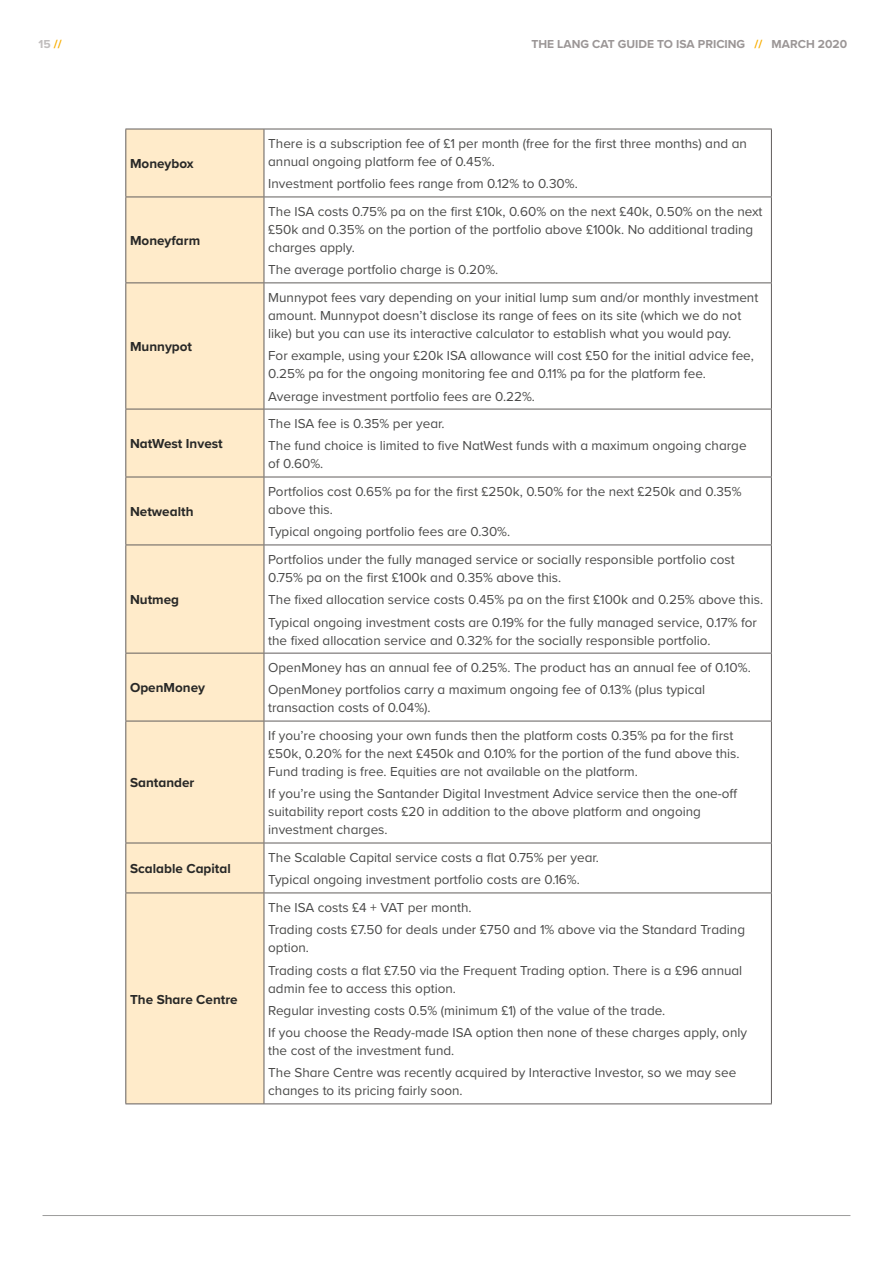
<style>
.page{position:relative;width:893px;height:1263px;background:#fff}
.page>*{position:absolute;margin:0;border:0;box-sizing:border-box;transform-origin:0 0}
.t1{font:13.5px/18px "Proxima Nova";color:#4a4a49}
.t2{font:700 13.5px "Proxima Nova";color:#282827}
.t3{font:700 12px "Proxima Nova";color:#9b9696}
.t4{font:700 12px "Proxima Nova";color:#c0bdbd}
.s1{color:#f9ae00}
</style>
<div class="page">
<hr style="left:43px;top:1215px;width:807px;height:1px;background:#9d9d9c">
<div style="left:126px;top:130px;width:138px;height:973px;background:#ffebca"></div>
<svg style="left:265px;top:130px;width:506px;height:973px"></svg>
<hr style="left:125px;top:129px;width:139px;height:1px;background:#625e5d">
<hr style="left:125px;top:129px;width:1px;height:68px;background:#625e5d">
<hr style="left:264px;top:129px;width:508px;height:1px;background:#625e5d">
<hr style="left:264px;top:129px;width:1px;height:68px;background:#625e5d">
<hr style="left:771px;top:129px;width:1px;height:68px;background:#625e5d">
<hr style="left:125px;top:197px;width:139px;height:1px;background:#625e5d">
<hr style="left:125px;top:197px;width:1px;height:85px;background:#625e5d">
<hr style="left:264px;top:197px;width:508px;height:1px;background:#625e5d">
<hr style="left:264px;top:197px;width:1px;height:85px;background:#625e5d">
<hr style="left:771px;top:197px;width:1px;height:85px;background:#625e5d">
<hr style="left:125px;top:282px;width:139px;height:1px;background:#625e5d">
<hr style="left:125px;top:283px;width:1px;height:126px;background:#625e5d">
<hr style="left:264px;top:282px;width:508px;height:1px;background:#625e5d">
<hr style="left:264px;top:283px;width:1px;height:126px;background:#625e5d">
<hr style="left:771px;top:283px;width:1px;height:126px;background:#625e5d">
<hr style="left:125px;top:409px;width:139px;height:1px;background:#625e5d">
<hr style="left:125px;top:409px;width:1px;height:68px;background:#625e5d">
<hr style="left:264px;top:409px;width:508px;height:1px;background:#625e5d">
<hr style="left:264px;top:409px;width:1px;height:68px;background:#625e5d">
<hr style="left:771px;top:409px;width:1px;height:68px;background:#625e5d">
<hr style="left:125px;top:477px;width:139px;height:1px;background:#625e5d">
<hr style="left:125px;top:477px;width:1px;height:67px;background:#625e5d">
<hr style="left:264px;top:477px;width:508px;height:1px;background:#625e5d">
<hr style="left:264px;top:477px;width:1px;height:67px;background:#625e5d">
<hr style="left:771px;top:477px;width:1px;height:67px;background:#625e5d">
<hr style="left:125px;top:544px;width:139px;height:1px;background:#625e5d">
<hr style="left:125px;top:545px;width:1px;height:108px;background:#625e5d">
<hr style="left:264px;top:544px;width:508px;height:1px;background:#625e5d">
<hr style="left:264px;top:545px;width:1px;height:108px;background:#625e5d">
<hr style="left:771px;top:545px;width:1px;height:108px;background:#625e5d">
<hr style="left:125px;top:653px;width:139px;height:1px;background:#625e5d">
<hr style="left:125px;top:653px;width:1px;height:68px;background:#625e5d">
<hr style="left:264px;top:653px;width:508px;height:1px;background:#625e5d">
<hr style="left:264px;top:653px;width:1px;height:68px;background:#625e5d">
<hr style="left:771px;top:653px;width:1px;height:68px;background:#625e5d">
<hr style="left:125px;top:721px;width:139px;height:1px;background:#625e5d">
<hr style="left:125px;top:721px;width:1px;height:122px;background:#625e5d">
<hr style="left:264px;top:721px;width:508px;height:1px;background:#625e5d">
<hr style="left:264px;top:721px;width:1px;height:122px;background:#625e5d">
<hr style="left:771px;top:721px;width:1px;height:122px;background:#625e5d">
<hr style="left:125px;top:843px;width:139px;height:1px;background:#625e5d">
<hr style="left:125px;top:843px;width:1px;height:49px;background:#625e5d">
<hr style="left:264px;top:843px;width:508px;height:1px;background:#625e5d">
<hr style="left:264px;top:843px;width:1px;height:49px;background:#625e5d">
<hr style="left:771px;top:843px;width:1px;height:49px;background:#625e5d">
<hr style="left:125px;top:892px;width:139px;height:1px;background:#625e5d">
<hr style="left:125px;top:893px;width:1px;height:210px;background:#625e5d">
<hr style="left:264px;top:892px;width:508px;height:1px;background:#625e5d">
<hr style="left:264px;top:893px;width:1px;height:210px;background:#625e5d">
<hr style="left:771px;top:893px;width:1px;height:210px;background:#625e5d">
<hr style="left:125px;top:1103px;width:139px;height:1px;background:#625e5d">
<hr style="left:264px;top:1103px;width:508px;height:1px;background:#625e5d">
<p class="t4" style="left:39px;top:35px;width:25px">15 <span class="s1">//</span></p>
<p class="t3" style="left:531px;top:35px;width:317px">THE LANG CAT GUIDE TO ISA PRICING <span class="s1">//</span> MARCH 2020</p>
<p class="t2" style="left:130px;top:154px;width:65px">Moneybox</p>
<p class="t2" style="left:130px;top:231px;width:72px">Moneyfarm</p>
<p class="t2" style="left:130px;top:337px;width:64px">Munnypot</p>
<p class="t2" style="left:130px;top:434px;width:94px">NatWest Invest</p>
<p class="t2" style="left:130px;top:502px;width:65px">Netwealth</p>
<p class="t2" style="left:130px;top:590px;width:51px">Nutmeg</p>
<p class="t2" style="left:130px;top:678px;width:77px">OpenMoney</p>
<p class="t2" style="left:130px;top:773px;width:66px">Santander</p>
<p class="t1" style="left:268px;top:134px;width:480px">There is a subscription fee of £1 per month (free for the first three months) and an annual ongoing platform fee of 0.45%.</p>
<p class="t1" style="left:268px;top:174px;width:311px">Investment portfolio fees range from 0.12% to 0.30%.</p>
<p class="t1" style="left:268px;top:202px;width:496px">The ISA costs 0.75% pa on the first £10k, 0.60% on the next £40k, 0.50% on the next £50k and 0.35% on the portion of the portfolio above £100k. No additional trading charges apply.</p>
<p class="t1" style="left:268px;top:260px;width:232px">The average portfolio charge is 0.20%.</p>
<p class="t1" style="left:268px;top:288px;width:492px">Munnypot fees vary depending on your initial lump sum and/or monthly investment amount. Munnypot doesn’t disclose its range of fees on its site (which we do not like) but you can use its interactive calculator to establish what you would pay.</p>
<p class="t1" style="left:268px;top:346px;width:487px">For example, using your £20k ISA allowance will cost £50 for the initial advice fee,<br>0.25% pa for the ongoing monitoring fee and 0.11% pa for the platform fee.</p>
<p class="t1" style="left:268px;top:386px;width:268px">Average investment portfolio fees are 0.22%.</p>
<p class="t1" style="left:268px;top:412px;width:480px;line-height:22.2px">The ISA fee is 0.35% per year.<br>The fund choice is limited to five NatWest funds with a maximum ongoing charge</p>
<p class="t1" style="left:268px;top:454px;width:57px">of 0.60%.</p>
<p class="t1" style="left:268px;top:482px;width:475px">Portfolios cost 0.65% pa for the first £250k, 0.50% for the next £250k and 0.35% above this.</p>
<p class="t1" style="left:268px;top:522px;width:243px">Typical ongoing portfolio fees are 0.30%.</p>
<p class="t1" style="left:268px;top:550px;width:468px">Portfolios under the fully managed service or socially responsible portfolio cost<br>0.75% pa on the first £100k and 0.35% above this.</p>
<p class="t1" style="left:268px;top:588px;width:496px;line-height:22.2px">The fixed allocation service costs 0.45% pa on the first £100k and 0.25% above this.<br>Typical ongoing investment costs are 0.19% for the fully managed service, 0.17% for</p>
<p class="t1" style="left:268px;top:630px;width:444px">the fixed allocation service and 0.32% for the socially responsible portfolio.</p>
<p class="t1" style="left:268px;top:656px;width:484px;line-height:22.2px">OpenMoney has an annual fee of 0.25%. The product has an annual fee of 0.10%.<br>OpenMoney portfolios carry a maximum ongoing fee of 0.13% (plus typical</p>
<p class="t1" style="left:268px;top:698px;width:164px">transaction costs of 0.04%).</p>
<p class="t1" style="left:268px;top:726px;width:473px">If you’re choosing your own funds then the platform costs 0.35% pa for the first £50k, 0.20% for the next £450k and 0.10% for the portion of the fund above this.<br>Fund trading is free. Equities are not available on the platform.</p>
<p class="t1" style="left:268px;top:784px;width:471px">If you’re using the Santander Digital Investment Advice service then the one-off suitability report costs £20 in addition to the above platform and ongoing investment charges.</p>
<p class="t2" style="left:130px;top:859px;width:102px">Scalable Capital</p>
<p class="t1" style="left:268px;top:846px;width:332px;line-height:22.2px">The Scalable Capital service costs a flat 0.75% per year.<br>Typical ongoing investment portfolio costs are 0.16%.</p>
<p class="t2" style="left:130px;top:989px;width:109px">The Share Centre</p>
<p class="t1" style="left:268px;top:896px;width:478px;line-height:22.2px">The ISA costs £4 + VAT per month.<br>Trading costs £7.50 for deals under £750 and 1% above via the Standard Trading</p>
<p class="t1" style="left:268px;top:936px;width:476px;line-height:22.2px">option.<br>Trading costs a flat £7.50 via the Frequent Trading option. There is a £96 annual</p>
<p class="t1" style="left:268px;top:976px;width:480px;line-height:22.2px">admin fee to access this option.<br>Regular investing costs 0.5% (minimum £1) of the value of the trade.<br>If you choose the Ready-made ISA option then none of these charges apply, only</p>
<p class="t1" style="left:268px;top:1039px;width:470px;line-height:22.2px">the cost of the investment fund.<br>The Share Centre was recently acquired by Interactive Investor, so we may see</p>
<p class="t1" style="left:268px;top:1081px;width:196px">changes to its pricing fairly soon.</p>
</div>
